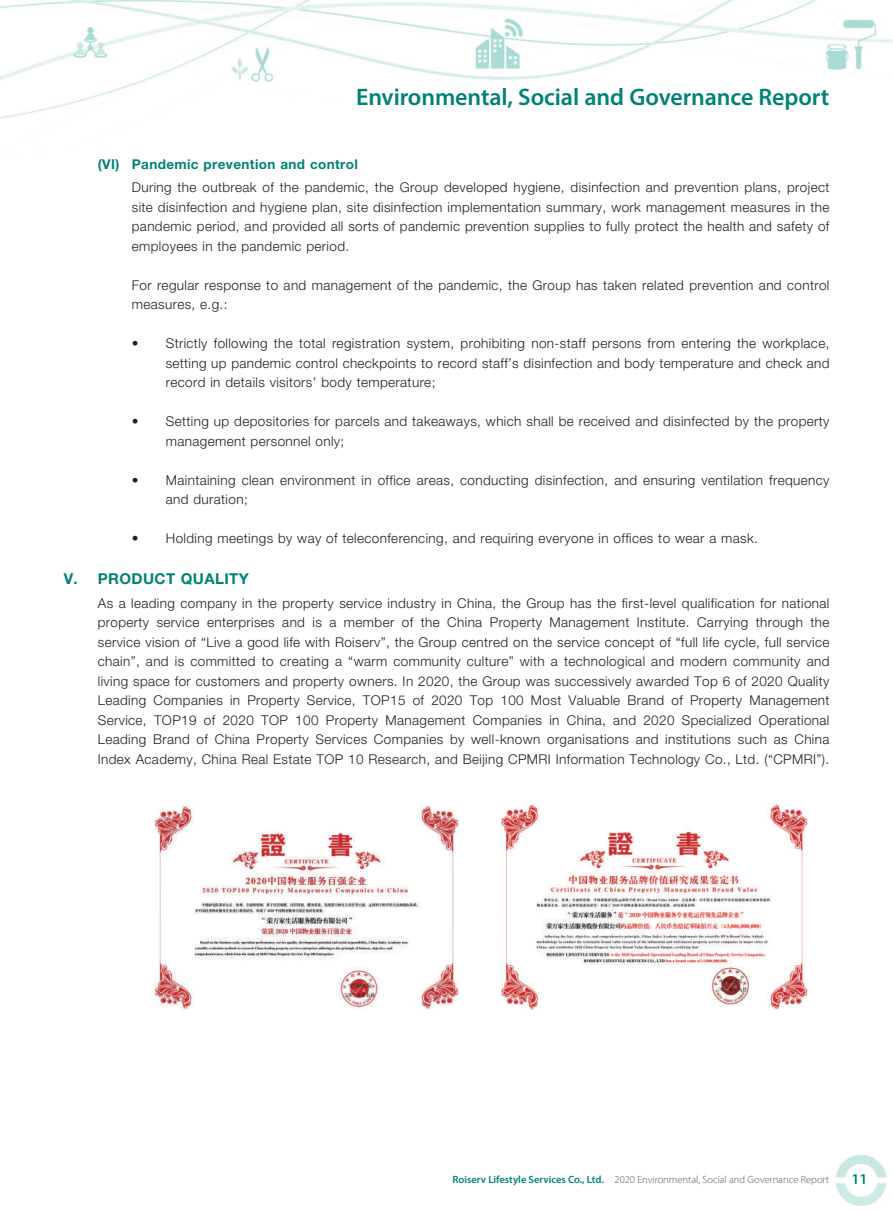
<style>
.page{position:relative;width:893px;height:1212px;background:#fff}
.page>*{position:absolute;margin:0;border:0;box-sizing:border-box;transform-origin:0 0}
.t1{font:600 24px "Myriad Pro";letter-spacing:-.005em;color:#008376}
.t2{font:700 15px "Helvetica Neue LT Std";letter-spacing:.03em;color:#008376}
.t3{font:600 15px "Myriad Pro";color:#008376}
.t4{font:300 13.5px/19.5px "Helvetica Neue LT Std";letter-spacing:.03em;color:#231f20;text-align:justify}
.t5{font:700 13.5px "Helvetica Neue LT Std";letter-spacing:.03em;color:#008376}
.t6{font:300 10.5px "Myriad Pro";color:#57585a}
.s1{font-weight:600;color:#008376}
</style>
<div class="page">
<img style="left:0;top:0;width:893px;height:1206px">
<img style="left:154px;top:804px;width:304px;height:205px">
<img style="left:502px;top:803px;width:306px;height:206px">
<h1 class="t1" style="left:356px;top:82px;width:475px">Environmental, Social and Governance Report</h1>
<p class="t5" style="left:98px;top:155px;width:262px">(VI) Pandemic prevention and control</p>
<p class="t4" style="left:132px;top:177px;width:699px">During the outbreak of the pandemic, the Group developed hygiene, disinfection and prevention plans, project site disinfection and hygiene plan, site disinfection implementation summary, work management measures in the pandemic period, and provided all sorts of pandemic prevention supplies to fully protect the health and safety of employees in the pandemic period.</p>
<p class="t4" style="left:132px;top:275px;width:699px">For regular response to and management of the pandemic, the Group has taken related prevention and control measures, e.g.:</p>
<p class="t4" style="left:166px;top:333px;width:665px;text-indent:-34px">• Strictly following the total registration system, prohibiting non-staff persons from entering the workplace, setting up pandemic control checkpoints to record staff’s disinfection and body temperature and check and record in details visitors’ body temperature;</p>
<p class="t4" style="left:166px;top:411px;width:665px;text-indent:-34px">• Setting up depositories for parcels and takeaways, which shall be received and disinfected by the property management personnel only;</p>
<p class="t4" style="left:166px;top:470px;width:665px;text-indent:-34px">• Maintaining clean environment in office areas, conducting disinfection, and ensuring ventilation frequency and duration;</p>
<p class="t4" style="left:132px;top:528px;width:628px">• Holding meetings by way of teleconferencing, and requiring everyone in offices to wear a mask.</p>
<p class="t2" style="left:64px;top:569px;width:187px">V. PRODUCT QUALITY</p>
<p class="t4" style="left:98px;top:593px;width:733px">As a leading company in the property service industry in China, the Group has the first-level qualification for national property service enterprises and is a member of the China Property Management Institute. Carrying through the service vision of “Live a good life with Roiserv”, the Group centred on the service concept of “full life cycle, full service chain”, and is committed to creating a “warm community culture” with a technological and modern community and living space for customers and property owners. In 2020, the Group was successively awarded Top 6 of 2020 Quality Leading Companies in Property Service, TOP15 of 2020 Top 100 Most Valuable Brand of Property Management Service, TOP19 of 2020 TOP 100 Property Management Companies in China, and 2020 Specialized Operational Leading Brand of China Property Services Companies by well-known organisations and institutions such as China Index Academy, China Real Estate TOP 10 Research, and Beijing CPMRI Information Technology Co., Ltd. (“CPMRI”).</p>
<p class="t6" style="left:452px;top:1173px;width:378px"><span class="s1">Roiserv Lifestyle Services Co., Ltd.</span> 2020 Environmental, Social and Governance Report</p>
<p class="t3" style="left:851px;top:1170px;width:18px">11</p>
</div>
